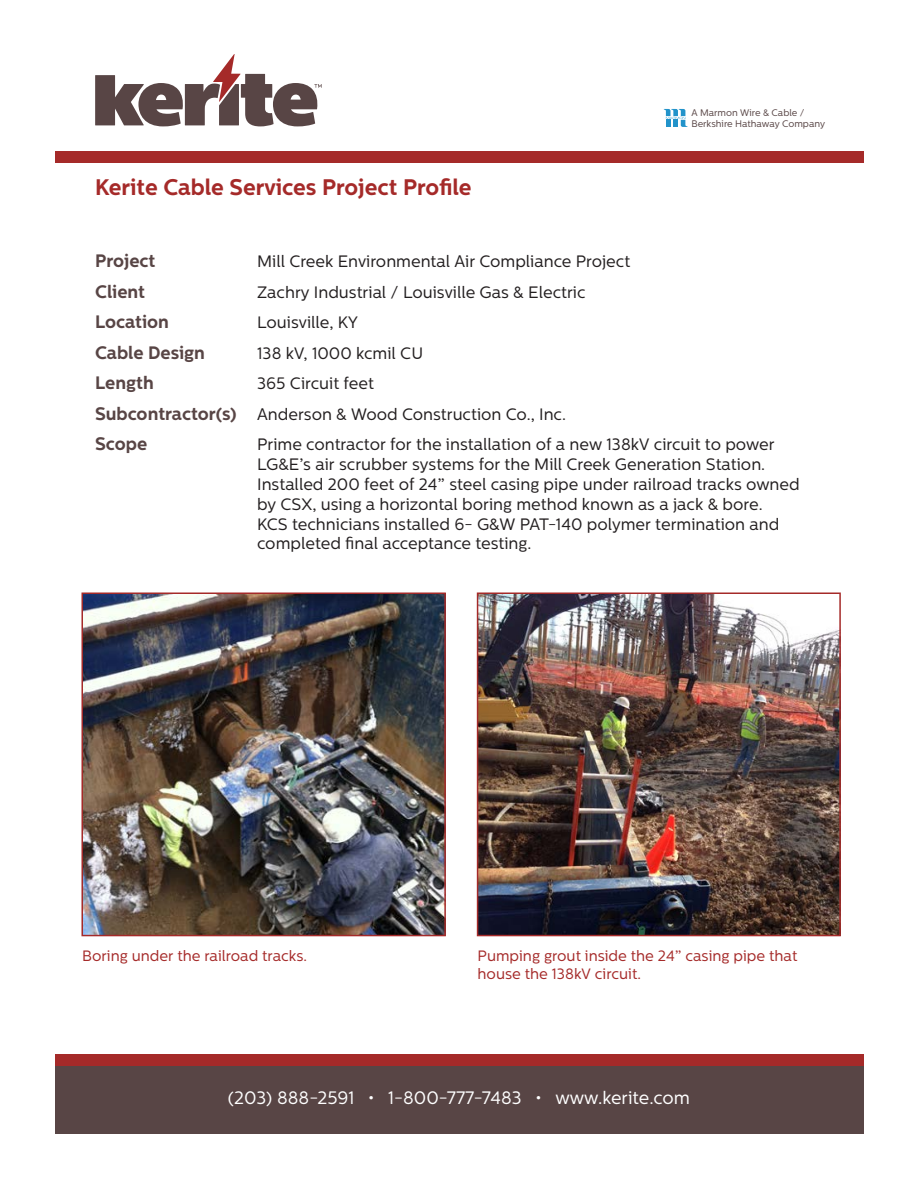
<style>
.page{position:relative;width:918px;height:1188px;background:#fff}
.page>*{position:absolute;margin:0;border:0;box-sizing:border-box;transform-origin:0 0}
.t1{font:700 22.5px "Centrale Sans";color:#a52a29}
.t2{font:700 19.95px "Times New Roman";color:#000}
.t3{font:700 18px "Centrale Sans";color:#584545}
.t4{font:18px "Centrale Sans";color:#fff}
.t5{font:16.5px/19.8px "Centrale Sans";color:#231f20}
.t6{font:15px/18px "Centrale Sans";color:#a52a29}
.t7{font:9.6px/10.9px "Centrale Sans";color:#584545}
.s1{font-weight:700;font-size:18px;color:#584545}
</style>
<div class="page">
<svg style="left:95px;top:54px;width:227px;height:72px"></svg>
<div style="left:55px;top:151px;width:809px;height:12px;background:#a52a29"></div>
<svg style="left:664px;top:109px;width:23px;height:18px"></svg>
<div style="left:55px;top:1060px;width:809px;height:74px;background:#584545"></div>
<div style="left:55px;top:1054px;width:809px;height:12px;background:#a52a29"></div>
<img style="left:84px;top:595px;width:359px;height:338px">
<div style="left:81px;top:592px;width:365px;height:344px;border:2px solid #a52a29"></div>
<img style="left:480px;top:595px;width:358px;height:338px">
<div style="left:477px;top:592px;width:364px;height:344px;border:2px solid #a52a29"></div>
<p class="t1" style="left:95px;top:173px;width:378px">Kerite Cable Services Project Profile</p>
<p class="t7" style="left:691px;top:107px;width:135px">A Marmon Wire &amp; Cable /<br>Berkshire Hathaway Company</p>
<p class="t3" style="left:95px;top:250px;width:62px">Project</p>
<p class="t5" style="left:257px;top:251px;width:375px">Mill Creek Environmental Air Compliance Project</p>
<p class="t3" style="left:95px;top:281px;width:52px">Client</p>
<p class="t5" style="left:257px;top:282px;width:330px">Zachry Industrial / Louisville Gas &amp; Electric</p>
<p class="t3" style="left:95px;top:311px;width:75px">Location</p>
<p class="t5" style="left:257px;top:313px;width:102px">Louisville, KY</p>
<p class="t3" style="left:95px;top:342px;width:111px">Cable Design</p>
<p class="t5" style="left:257px;top:343px;width:168px">138 kV, 1000 kcmil CU</p>
<p class="t3" style="left:95px;top:372px;width:60px">Length</p>
<p class="t5" style="left:257px;top:374px;width:118px">365 Circuit feet</p>
<p class="t5" style="left:95px;top:404px;width:472px"><span class="s1">Subcontractor(s)</span> Anderson &amp; Wood Construction Co., Inc.</p>
<p class="t3" style="left:95px;top:433px;width:54px">Scope</p>
<p class="t5" style="left:257px;top:435px;width:544px">Prime contractor for the installation of a new 138kV circuit to power LG&amp;E’s air scrubber systems for the Mill Creek Generation Station.<br>Installed 200 feet of 24” steel casing pipe under railroad tracks owned by CSX, using a horizontal boring method known as a jack &amp; bore.<br>KCS technicians installed 6- G&amp;W PAT-140 polymer termination and completed final acceptance testing.</p>
<p class="t2" style="left:256px;top:283px;width:58px">Scope:</p>
<p class="t6" style="left:82px;top:946px;width:226px">Boring under the railroad tracks.</p>
<p class="t6" style="left:478px;top:946px;width:321px">Pumping grout inside the 24” casing pipe that house the 138kV circuit.</p>
<p class="t4" style="left:228px;top:1087px;width:464px">(203) 888-2591 • 1-800-777-7483 • www.kerite.com</p>
</div>
